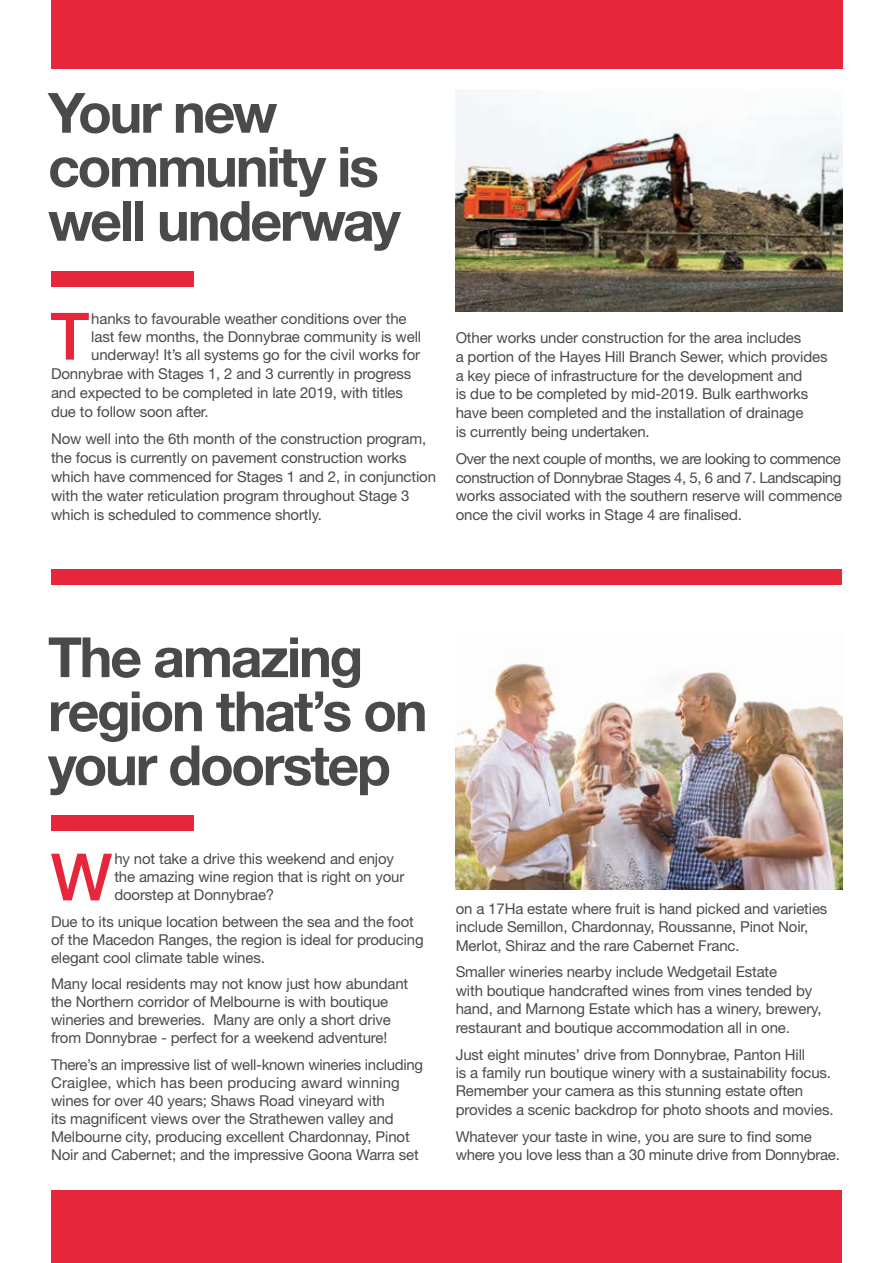
<style>
.page{position:relative;width:893px;height:1263px;background:#fff}
.page>*{position:absolute;margin:0;border:0;box-sizing:border-box;transform-origin:0 0}
.t1{font:500 65.4px "Helvetica Neue";color:#e6273b}
.t2{font:700 55.5px/54px "Helvetica Neue";letter-spacing:-.04em;color:#4a4a49}
.t3{font:15px/18px "Helvetica Neue";letter-spacing:-.01em;color:#4a4a49}
</style>
<div class="page">
<div style="left:51px;top:1191px;width:791px;height:72px;background:#e6273b"></div>
<div style="left:51px;top:0;width:791px;height:68px;background:#e6273b"></div>
<div style="left:51px;top:271px;width:142px;height:15px;background:#e6273b"></div>
<div style="left:51px;top:815px;width:142px;height:15px;background:#e6273b"></div>
<img style="left:456px;top:663px;width:386px;height:227px">
<img style="left:456px;top:89px;width:386px;height:223px">
<div style="left:52px;top:569px;width:790px;height:15px;background:#e6273b"></div>
<h2 class="t2" style="left:48px;top:85px;width:354px">Your new community is well underway</h2>
<h1 class="t1" style="left:50px;top:297px;width:40px">T</h1>
<p class="t3" style="left:91px;top:309px;width:317px">hanks to favourable weather conditions over the</p>
<p class="t3" style="left:91px;top:327px;width:331px">last few months, the Donnybrae community is well</p>
<p class="t3" style="left:91px;top:345px;width:330px">underway! It’s all systems go for the civil works for</p>
<p class="t3" style="left:51px;top:364px;width:362px">Donnybrae with Stages 1, 2 and 3 currently in progress</p>
<p class="t3" style="left:51px;top:383px;width:353px">and expected to be completed in late 2019, with titles</p>
<p class="t3" style="left:51px;top:402px;width:159px">due to follow soon after.</p>
<p class="t3" style="left:51px;top:429px;width:387px;line-height:19px">Now well into the 6th month of the construction program, the focus is currently on pavement construction works which have commenced for Stages 1 and 2, in conjunction with the water reticulation program throughout Stage 3 which is scheduled to commence shortly.</p>
<p class="t3" style="left:456px;top:328px;width:373px;line-height:18.8px">Other works under construction for the area includes<br>a portion of the Hayes Hill Branch Sewer, which provides a key piece of infrastructure for the development and<br>is due to be completed by mid-2019. Bulk earthworks have been completed and the installation of drainage<br>is currently being undertaken.</p>
<p class="t3" style="left:456px;top:449px;width:388px;line-height:18.8px;text-align:justify">Over the next couple of months, we are looking to commence construction of Donnybrae Stages 4, 5, 6 and 7. Landscaping works associated with the southern reserve will commence once the civil works in Stage 4 are finalised.</p>
<h2 class="t2" style="left:48px;top:629px;width:381px">The amazing region that’s on your doorstep</h2>
<h1 class="t1" style="left:51px;top:838px;width:63px">W</h1>
<p class="t3" style="left:114px;top:850px;width:292px">hy not take a drive this weekend and enjoy the amazing wine region that is right on your doorstep at Donnybrae?</p>
<p class="t3" style="left:51px;top:912px;width:374px">Due to its unique location between the sea and the foot of the Macedon Ranges, the region is ideal for producing elegant cool climate table wines.</p>
<p class="t3" style="left:51px;top:975px;width:359px">Many local residents may not know just how abundant the Northern corridor of Melbourne is with boutique wineries and breweries. Many are only a short drive from Donnybrae - perfect for a weekend adventure!</p>
<p class="t3" style="left:51px;top:1055px;width:374px">There’s an impressive list of well-known wineries including Craiglee, which has been producing award winning wines for over 40 years; Shaws Road vineyard with<br>its magnificent views over the Strathewen valley and Melbourne city, producing excellent Chardonnay, Pinot Noir and Cabernet; and the impressive Goona Warra set</p>
<p class="t3" style="left:456px;top:899px;width:373px;line-height:18.5px">on a 17Ha estate where fruit is hand picked and varieties include Semillon, Chardonnay, Roussanne, Pinot Noir,<br>Merlot, Shiraz and the rare Cabernet Franc.</p>
<p class="t3" style="left:456px;top:963px;width:367px;line-height:18.5px">Smaller wineries nearby include Wedgetail Estate<br>with boutique handcrafted wines from vines tended by hand, and Marnong Estate which has a winery, brewery, restaurant and boutique accommodation all in one.</p>
<p class="t3" style="left:456px;top:1045px;width:379px;line-height:18.5px">Just eight minutes’ drive from Donnybrae, Panton Hill<br>is a family run boutique winery with a sustainability focus.<br>Remember your camera as this stunning estate often provides a scenic backdrop for photo shoots and movies.</p>
<p class="t3" style="left:456px;top:1127px;width:386px;line-height:18.5px">Whatever your taste in wine, you are sure to find some where you love less than a 30 minute drive from Donnybrae.</p>
</div>
